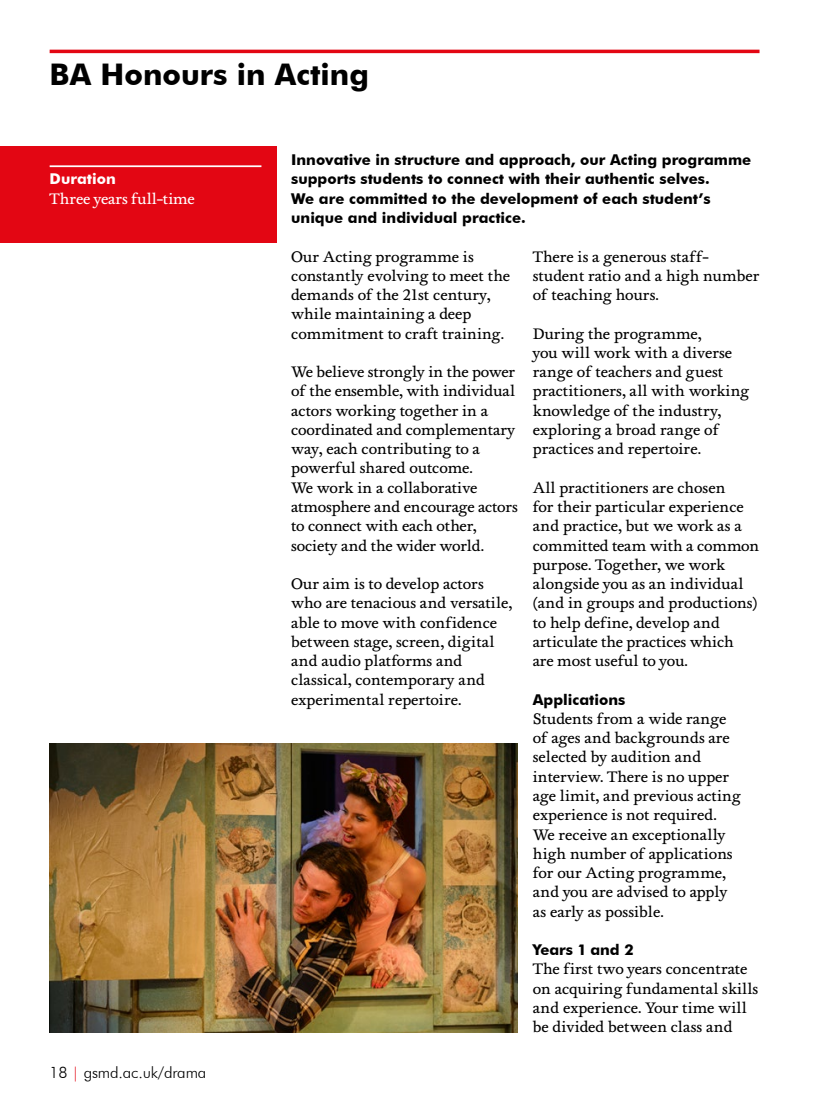
<style>
.page{position:relative;width:834px;height:1117px;background:#fff}
.page>*{position:absolute;margin:0;border:0;box-sizing:border-box;transform-origin:0 0}
._3__Heading_17_21pt{font:700 29.75px "Futura BT";color:#000}
._11__Body_copy_9_11pt{font:15.75px/19.2px "Foundry Wilson";color:#000}
.t1{font:300 15.75px "Futura BT";letter-spacing:-.01em;color:#000}
._8__Subheading_white_8_5_11pt__KiF{font:15.75px "Foundry Wilson";letter-spacing:-.01em;color:#fff}
._10__Intro_copy_8_5_11pt{font:700 14.88px/19.2px "Futura BT";color:#000}
._5__Subheading_black_8_5_11pt{font:700 14.88px "Futura BT";color:#000}
._8__Subheading_white_8_5_11pt__KiF-2{font:700 14.88px "Futura BT";color:#fff}
.s1{font-size:14.88px;color:#e30613}
</style>
<div class="page">
<hr style="left:50px;top:50px;width:709px;height:3px;background:#e30613">
<div style="left:0;top:146px;width:276px;height:96px;background:#e30613"></div>
<hr style="left:50px;top:165px;width:211px;height:2px;background:#fff">
<img style="left:50px;top:743px;width:467px;height:288px">
<p class="_3__Heading_17_21pt" style="left:50px;top:57px;width:321px">BA Honours in Acting</p>
<p class="_8__Subheading_white_8_5_11pt__KiF-2" style="left:50px;top:170px;width:68px">Duration</p>
<p class="_8__Subheading_white_8_5_11pt__KiF" style="left:50px;top:189px;width:147px">Three years full-time</p>
<p class="t1" style="left:50px;top:1062px;width:158px">18 <span class="s1">|</span> gsmd.ac.uk/drama</p>
<p class="_10__Intro_copy_8_5_11pt" style="left:291px;top:150px;width:461px">Innovative in structure and approach, our Acting programme supports students to connect with their authentic selves.<br>We are committed to the development of each student’s unique and individual practice.</p>
<p class="_11__Body_copy_9_11pt" style="left:291px;top:247px;width:220px">Our Acting programme is constantly evolving to meet the demands of the 21st century, while maintaining a deep commitment to craft training.</p>
<p class="_11__Body_copy_9_11pt" style="left:291px;top:362px;width:228px">We believe strongly in the power of the ensemble, with individual actors working together in a coordinated and complementary way, each contributing to a powerful shared outcome.<br>We work in a collaborative atmosphere and encourage actors to connect with each other, society and the wider world.</p>
<p class="_11__Body_copy_9_11pt" style="left:291px;top:574px;width:223px">Our aim is to develop actors who are tenacious and versatile, able to move with confidence between stage, screen, digital and audio platforms and classical, contemporary and experimental repertoire.</p>
<p class="_11__Body_copy_9_11pt" style="left:532px;top:247px;width:228px">There is a generous staff&shy;student ratio and a high number of teaching hours.</p>
<p class="_11__Body_copy_9_11pt" style="left:532px;top:324px;width:218px">During the programme,<br>you will work with a diverse range of teachers and guest practitioners, all with working knowledge of the industry, exploring a broad range of practices and repertoire.</p>
<p class="_11__Body_copy_9_11pt" style="left:532px;top:478px;width:228px">All practitioners are chosen<br>for their particular experience and practice, but we work as a committed team with a common purpose. Together, we work alongside you as an individual (and in groups and productions) to help define, develop and articulate the practices which<br>are most useful to you.</p>
<p class="_5__Subheading_black_8_5_11pt" style="left:532px;top:690px;width:94px">Applications</p>
<p class="_11__Body_copy_9_11pt" style="left:532px;top:709px;width:209px">Students from a wide range of ages and backgrounds are selected by audition and interview. There is no upper age limit, and previous acting experience is not required.<br>We receive an exceptionally high number of applications for our Acting programme, and you are advised to apply as early as possible.</p>
<p class="_5__Subheading_black_8_5_11pt" style="left:532px;top:940px;width:102px">Years 1 and 2</p>
<p class="_11__Body_copy_9_11pt" style="left:532px;top:959px;width:227px">The first two years concentrate on acquiring fundamental skills and experience. Your time will be divided between class and</p>
</div>
